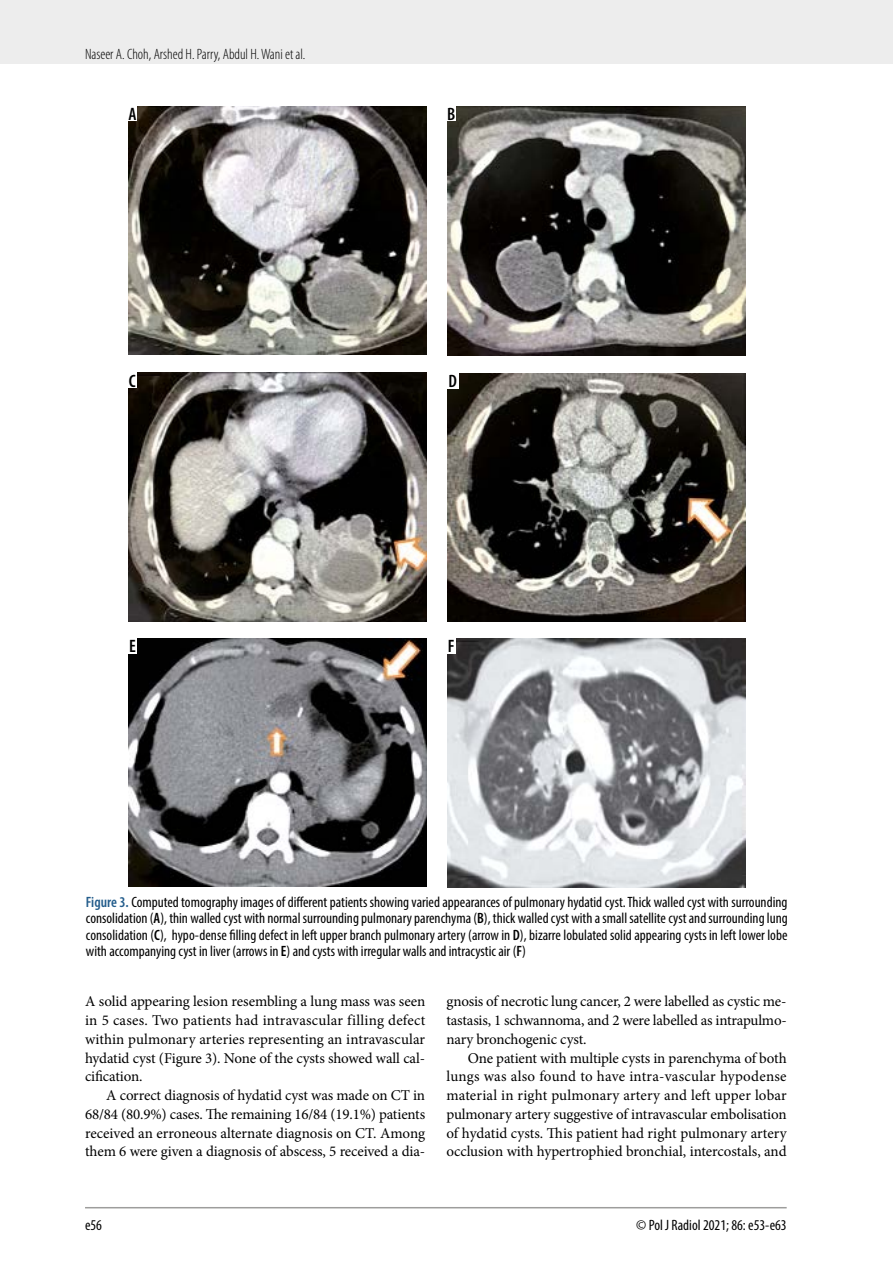
<style>
.page{position:relative;width:893px;height:1263px;background:#fff}
.page>*{position:absolute;margin:0;border:0;box-sizing:border-box;transform-origin:0 0}
.t1{font:600 condensed 18px "Myriad Pro";color:#000}
.t2{font:15px/18.8px "Minion Pro";letter-spacing:-.01em;color:#000;text-align:justify}
.t3{font:condensed 15px/16.5px "Myriad Pro";color:#000;text-align:justify}
.t4{font:300 condensed 15px "Myriad Pro";color:#000}
.s1{font-weight:600;color:#245d8c}
.s2{font-weight:600}
</style>
<div class="page">
<div style="left:0;top:0;width:893px;height:64px;background:#ededed"></div>
<hr style="left:85px;top:1207px;width:702px;height:1px;background:#9d9d9c">
<img style="left:128px;top:106px;width:298px;height:249px">
<img style="left:447px;top:106px;width:298px;height:249px">
<img style="left:128px;top:639px;width:298px;height:248px">
<img style="left:447px;top:639px;width:298px;height:248px">
<img style="left:128px;top:372px;width:298px;height:250px">
<img style="left:447px;top:373px;width:298px;height:248px">
<div style="left:128px;top:106px;width:9px;height:15px;background:#fff"></div>
<div style="left:128px;top:372px;width:9px;height:16px;background:#fff"></div>
<div style="left:128px;top:638px;width:9px;height:15px;background:#fff"></div>
<div style="left:446px;top:106px;width:10px;height:15px;background:#fff"></div>
<div style="left:446px;top:373px;width:13px;height:15px;background:#fff"></div>
<div style="left:446px;top:638px;width:10px;height:15px;background:#fff"></div>
<p class="t4" style="left:85px;top:45px;width:222px">Naseer A. Choh, Arshed H. Parry, Abdul H. Wani et al.</p>
<p class="t1" style="left:128px;top:103px;width:10px">A</p>
<p class="t1" style="left:447px;top:103px;width:10px">B</p>
<p class="t1" style="left:129px;top:370px;width:8px">C</p>
<p class="t1" style="left:448px;top:370px;width:10px">D</p>
<p class="t1" style="left:129px;top:635px;width:8px">E</p>
<p class="t1" style="left:448px;top:635px;width:8px">F</p>
<p class="t3" style="left:86px;top:893px;width:703px"><span class="s1">Figure 3.</span> Computed tomography images of different patients showing varied appearances of pulmonary hydatid cyst. Thick walled cyst with surrounding consolidation (<span class="s2">A</span>), thin walled cyst with normal surrounding pulmonary parenchyma (<span class="s2">B</span>), thick walled cyst with a small satellite cyst and surrounding lung consolidation (<span class="s2">C</span>), hypo-dense filling defect in left upper branch pulmonary artery (arrow in <span class="s2">D</span>), bizarre lobulated solid appearing cysts in left lower lobe with accompanying cyst in liver (arrows in <span class="s2">E</span>) and cysts with irregular walls and intracystic air (<span class="s2">F</span>)</p>
<p class="t2" style="left:85px;top:992px;width:342px">A solid appearing lesion resembling a lung mass was seen in 5 cases. Two patients had intravascular filling defect within pulmonary arteries representing an intravascular hydatid cyst (Figure 3). None of the cysts showed wall cal&shy;cification.</p>
<p class="t2" style="left:85px;top:1086px;width:342px;text-indent:21px">A correct diagnosis of hydatid cyst was made on CT in 68/84 (80.9%) cases. The remaining 16/84 (19.1%) patients received an erroneous alternate diagnosis on CT. Among them 6 were given a diagnosis of abscess, 5 received a dia-</p>
<p class="t2" style="left:446px;top:992px;width:342px">gnosis of necrotic lung cancer, 2 were labelled as cystic me&shy;tastasis, 1 schwannoma, and 2 were labelled as intrapulmo&shy;nary bronchogenic cyst.</p>
<p class="t2" style="left:446px;top:1048px;width:342px;text-indent:21px">One patient with multiple cysts in parenchyma of both lungs was also found to have intra-vascular hypodense material in right pulmonary artery and left upper lobar pulmonary artery suggestive of intravascular embolisation of hydatid cysts. This patient had right pulmonary artery occlusion with hypertrophied bronchial, intercostals, and</p>
<p class="t3" style="left:85px;top:1216px;width:18px">e56</p>
<p class="t3" style="left:636px;top:1216px;width:152px">© Pol J Radiol 2021; 86: e53-e63</p>
</div>
